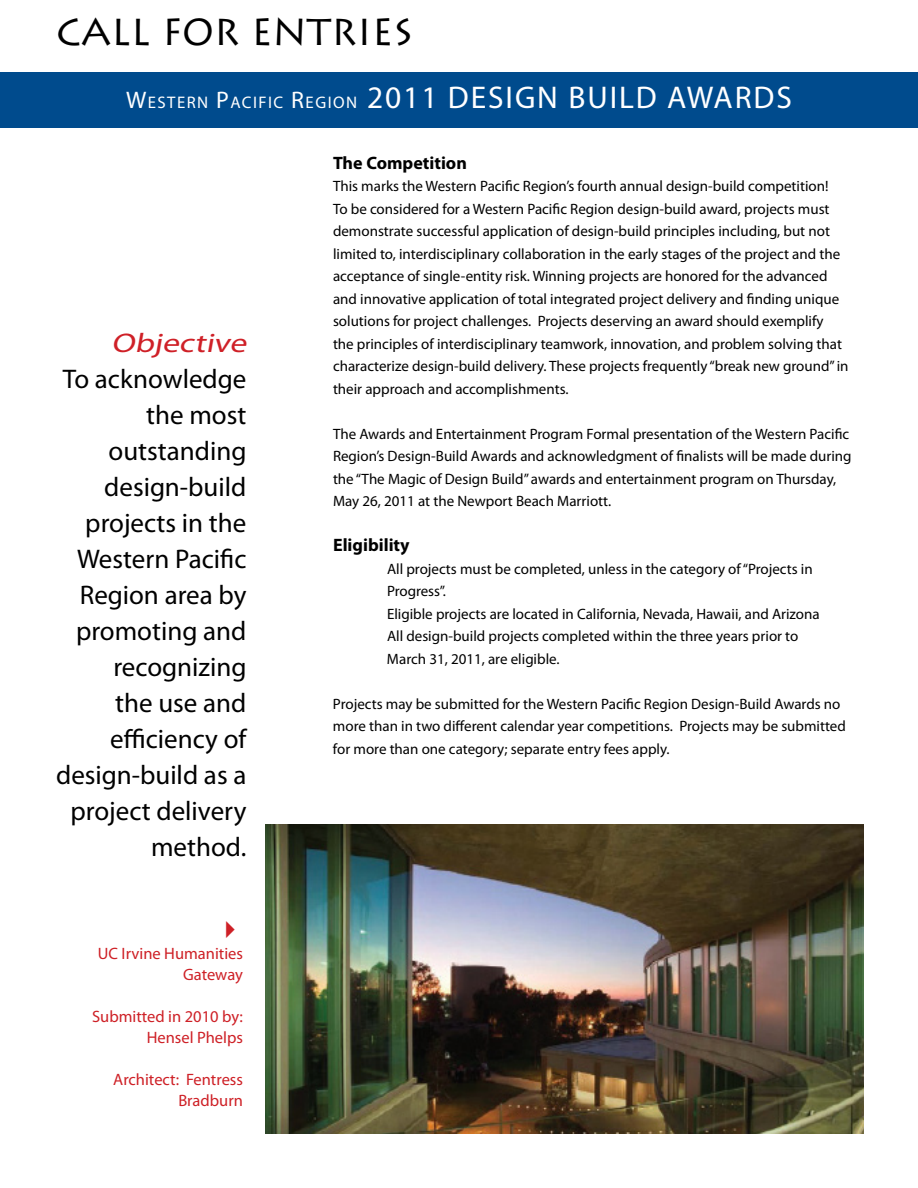
<style>
.page{position:relative;width:918px;height:1188px;background:#fff}
.page>*{position:absolute;margin:0;border:0;box-sizing:border-box;transform-origin:0 0}
.t1{font:37.5px "Lithos Pro";color:#000}
.t2{font:31.5px "Myriad Pro";letter-spacing:.06em;color:#fff}
.t3{font:27px/36px "Myriad Pro";color:#000;text-align:right}
.t4{font:italic 27px "Myriad Pro";color:#cf2027;scale:1.25 1}
.t5{font:700 18px "Myriad Pro";color:#000}
.t6{font:16.8px "Myriad Pro";letter-spacing:.085em;color:#fff}
.t7{font:16.5px/21px "Myriad Pro";color:#ce2026;text-align:right}
.t8{font:15px/22.5px "Myriad Pro";color:#000}
.s1{font-size:24px}
.s2{font-size:31.5px}
</style>
<div class="page">
<div style="left:0;top:72px;width:918px;height:56px;background:#004b8d"></div>
<img style="left:265px;top:825px;width:599px;height:309px">
<h1 class="t1" style="left:56px;top:11px;width:358px">CALL FOR ENTRIES</h1>
<p class="t6" style="left:126px;top:92px;width:363px"><span class="s1">W</span>ESTERN <span class="s1">P</span>ACIFIC <span class="s1">R</span>EGION <span class="s2">2011 DESIGN</span></p>
<h2 class="t2" style="left:568px;top:78px;width:222px">BUILD AWARDS</h2>
<h3 class="t4" style="left:111px;top:326px;width:114px">Objective</h3>
<h3 class="t3" style="left:56px;top:361px;width:192px">To acknowledge the most outstanding design-build projects in the<br>Western Pacific<br>Region area by promoting and recognizing<br>the use and efficiency of design-build as a project delivery method.</h3>
<p class="t7" style="left:98px;top:943px;width:147px">UC Irvine Humanities<br>Gateway</p>
<p class="t7" style="left:92px;top:1006px;width:152px">Submitted in 2010 by:<br>Hensel Phelps</p>
<p class="t7" style="left:113px;top:1068px;width:131px">Architect: Fentress<br>Bradburn</p>
<p class="t5" style="left:333px;top:151px;width:135px">The Competition</p>
<p class="t8" style="left:333px;top:175px;width:517px">This marks the Western Pacific Region’s fourth annual design-build competition!<br>To be considered for a Western Pacific Region design-build award, projects must demonstrate successful application of design-build principles including, but not limited to, interdisciplinary collaboration in the early stages of the project and the acceptance of single-entity risk. Winning projects are honored for the advanced and innovative application of total integrated project delivery and finding unique solutions for project challenges. Projects deserving an award should exemplify<br>the principles of interdisciplinary teamwork, innovation, and problem solving that characterize design-build delivery. These projects frequently “break new ground” in their approach and accomplishments.</p>
<p class="t8" style="left:333px;top:422px;width:520px">The Awards and Entertainment Program Formal presentation of the Western Pacific Region’s Design-Build Awards and acknowledgment of finalists will be made during the “The Magic of Design Build” awards and entertainment program on Thursday, May 26, 2011 at the Newport Beach Marriott.</p>
<p class="t5" style="left:333px;top:533px;width:78px">Eligibility</p>
<p class="t8" style="left:387px;top:557px;width:434px">All projects must be completed, unless in the category of “Projects in Progress”.<br>Eligible projects are located in California, Nevada, Hawaii, and Arizona All design-build projects completed within the three years prior to March 31, 2011, are eligible.</p>
<p class="t8" style="left:333px;top:692px;width:514px">Projects may be submitted for the Western Pacific Region Design-Build Awards no more than in two different calendar year competitions. Projects may be submitted for more than one category; separate entry fees apply.</p>
</div>
